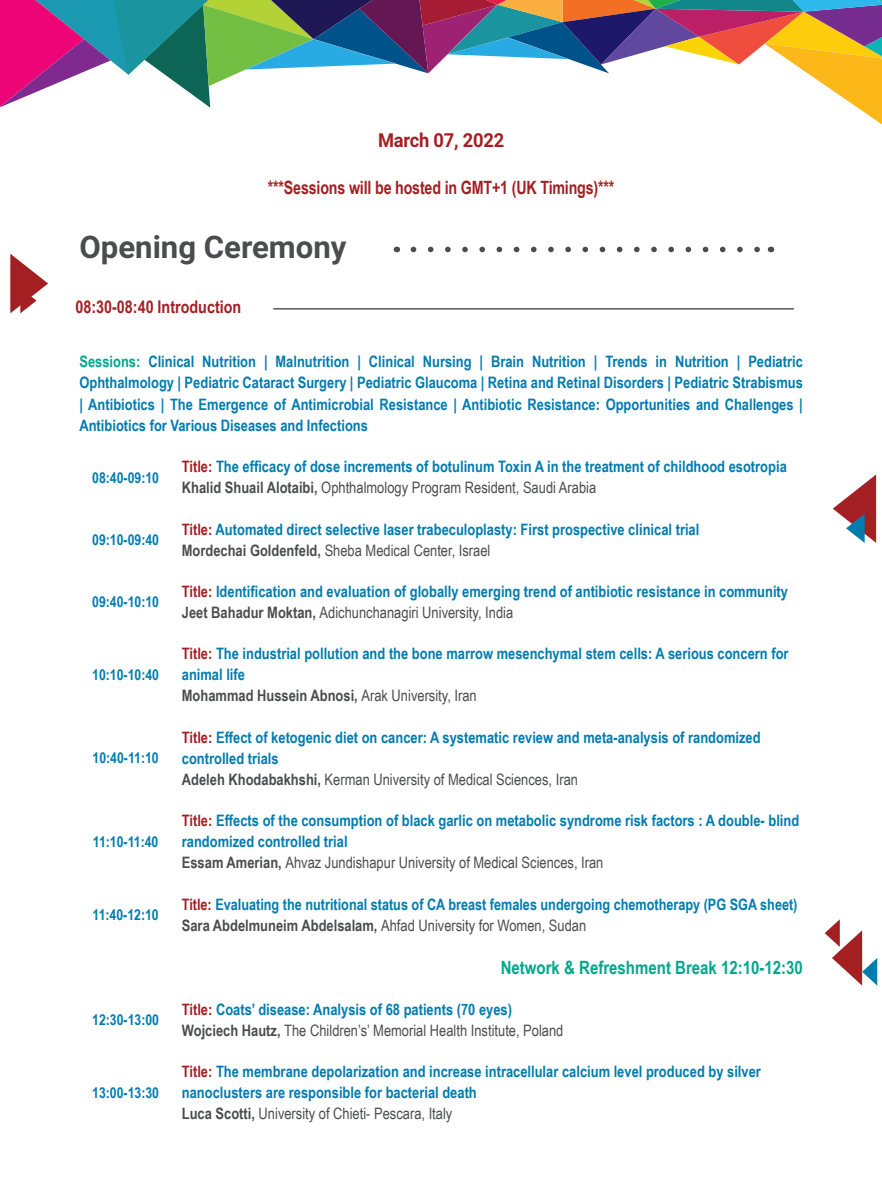
<style>
.page{position:relative;width:882px;height:1197px;background:#fff}
.page>*{position:absolute;margin:0;border:0;box-sizing:border-box;transform-origin:0 0}
.t1{font:700 31.15px "Roboto";color:#4b4c4d}
.t2{font:700 19.25px "Roboto";letter-spacing:-.01em;color:#a41f22;scale:.95 1}
.t3{font:700 18.38px "Arial Narrow";letter-spacing:-.01em;color:#a41f22;scale:.95 1}
.t4{font:700 18.38px "Arial Narrow";color:#00a78e}
.Introduction{font:700 17.5px "Arial Narrow";color:#a41f22}
.Introduction-2{font:700 15.75px/21.2px "Arial Narrow";color:#007cae}
.Introduction-3{font:15.75px/21px "Arial Narrow";color:#4b4c4d}
.t5{font:700 15.05px "Arial Narrow";color:#007cae}
.s1{color:#00a78e}
.s2{color:#a41f22}
.s3{color:#4b4c4d}
.s4{font-weight:400;color:#4b4c4d}
.s5{font-weight:700}
.s6{font-weight:700;color:#a41f22}
.s7{font-weight:700;color:#007cae}
</style>
<div class="page">
<svg style="left:0;top:0;width:882px;height:125px"></svg>
<svg style="left:833px;top:474px;width:43px;height:69px"></svg>
<svg style="left:825px;top:919px;width:52px;height:67px"></svg>
<svg style="left:10px;top:254px;width:38px;height:59px"></svg>
<svg style="left:413px;top:247px;width:347px;height:5px"></svg>
<hr style="left:273px;top:308px;width:521px;height:2px;background:#4b4c4d">
<p class="t2" style="left:378px;top:127px;width:134px">March 07, 2022</p>
<p class="t3" style="left:268px;top:174px;width:366px">***Sessions will be hosted in GMT+1 (UK Timings)***</p>
<p class="t1" style="left:79px;top:225px;width:269px">Opening Ceremony</p>
<p class="Introduction" style="left:75px;top:294px;width:167px">08:30-08:40 Introduction</p>
<p class="Introduction-2" style="left:79px;top:350px;width:725px;text-align:justify"><span class="s1">Sessions:</span> Clinical Nutrition | Malnutrition | Clinical Nursing | Brain Nutrition | Trends in Nutrition | Pediatric Ophthalmology | Pediatric Cataract Surgery | Pediatric Glaucoma | Retina and Retinal Disorders | Pediatric Strabismus | Antibiotics | The Emergence of Antimicrobial Resistance | Antibiotic Resistance: Opportunities and Challenges | Antibiotics for Various Diseases and Infections</p>
<p class="t5" style="left:92px;top:466px;width:68px">08:40-09:10</p>
<p class="Introduction-2" style="left:182px;top:455px;width:607px"><span class="s2">Title:</span> The efficacy of dose increments of botulinum Toxin A in the treatment of childhood esotropia<br><span class="s3">Khalid Shuail Alotaibi,</span> <span class="s4">Ophthalmology Program Resident, Saudi Arabia</span></p>
<p class="t5" style="left:92px;top:528px;width:68px">09:10-09:40</p>
<p class="Introduction-2" style="left:182px;top:518px;width:519px"><span class="s2">Title:</span> Automated direct selective laser trabeculoplasty: First prospective clinical trial<br><span class="s3">Mordechai Goldenfeld,</span> <span class="s4">Sheba Medical Center, Israel</span></p>
<p class="t5" style="left:92px;top:590px;width:68px">09:40-10:10</p>
<p class="Introduction-2" style="left:182px;top:580px;width:608px"><span class="s2">Title:</span> Identification and evaluation of globally emerging trend of antibiotic resistance in community<br><span class="s3">Jeet Bahadur Moktan,</span> <span class="s4">Adichunchanagiri University, India</span></p>
<p class="t5" style="left:92px;top:663px;width:68px">10:10-10:40</p>
<p class="t5" style="left:93px;top:747px;width:68px">10:40-11:10</p>
<p class="t5" style="left:93px;top:830px;width:67px">11:10-11:40</p>
<p class="Introduction-2" style="left:182px;top:642px;width:608px"><span class="s2">Title:</span> The industrial pollution and the bone marrow mesenchymal stem cells: A serious concern for animal life<br><span class="s3">Mohammad Hussein Abnosi,</span> <span class="s4">Arak University, Iran</span></p>
<p class="Introduction-2" style="left:182px;top:726px;width:580px"><span class="s2">Title:</span> Effect of ketogenic diet on cancer: A systematic review and meta-analysis of randomized controlled trials<br><span class="s3">Adeleh Khodabakhshi,</span> <span class="s4">Kerman University of Medical Sciences, Iran</span></p>
<p class="Introduction-2" style="left:182px;top:809px;width:619px"><span class="s2">Title:</span> Effects of the consumption of black garlic on metabolic syndrome risk factors : A double- blind randomized controlled trial</p>
<p class="Introduction-3" style="left:182px;top:852px;width:423px"><span class="s5">Essam Amerian,</span> Ahvaz Jundishapur University of Medical Sciences, Iran</p>
<p class="t5" style="left:93px;top:903px;width:68px">11:40-12:10</p>
<p class="Introduction-2" style="left:182px;top:893px;width:617px"><span class="s2">Title:</span> Evaluating the nutritional status of CA breast females undergoing chemotherapy (PG SGA sheet)<br><span class="s3">Sara Abdelmuneim Abdelsalam,</span> <span class="s4">Ahfad University for Women, Sudan</span></p>
<p class="t4" style="left:501px;top:953px;width:304px">Network &amp; Refreshment Break 12:10-12:30</p>
<p class="t5" style="left:92px;top:1008px;width:68px">12:30-13:00</p>
<p class="Introduction-3" style="left:182px;top:998px;width:383px"><span class="s6">Title:</span> <span class="s7">Coats’ disease: Analysis of 68 patients (70 eyes)<br></span><span class="s5">Wojciech Hautz,</span> The Children’s’ Memorial Health Institute, Poland</p>
<p class="t5" style="left:92px;top:1081px;width:68px">13:00-13:30</p>
<p class="Introduction-2" style="left:182px;top:1060px;width:581px"><span class="s2">Title:</span> The membrane depolarization and increase intracellular calcium level produced by silver nanoclusters are responsible for bacterial death<br><span class="s3">Luca Scotti,</span> <span class="s4">University of Chieti- Pescara, Italy</span></p>
</div>
